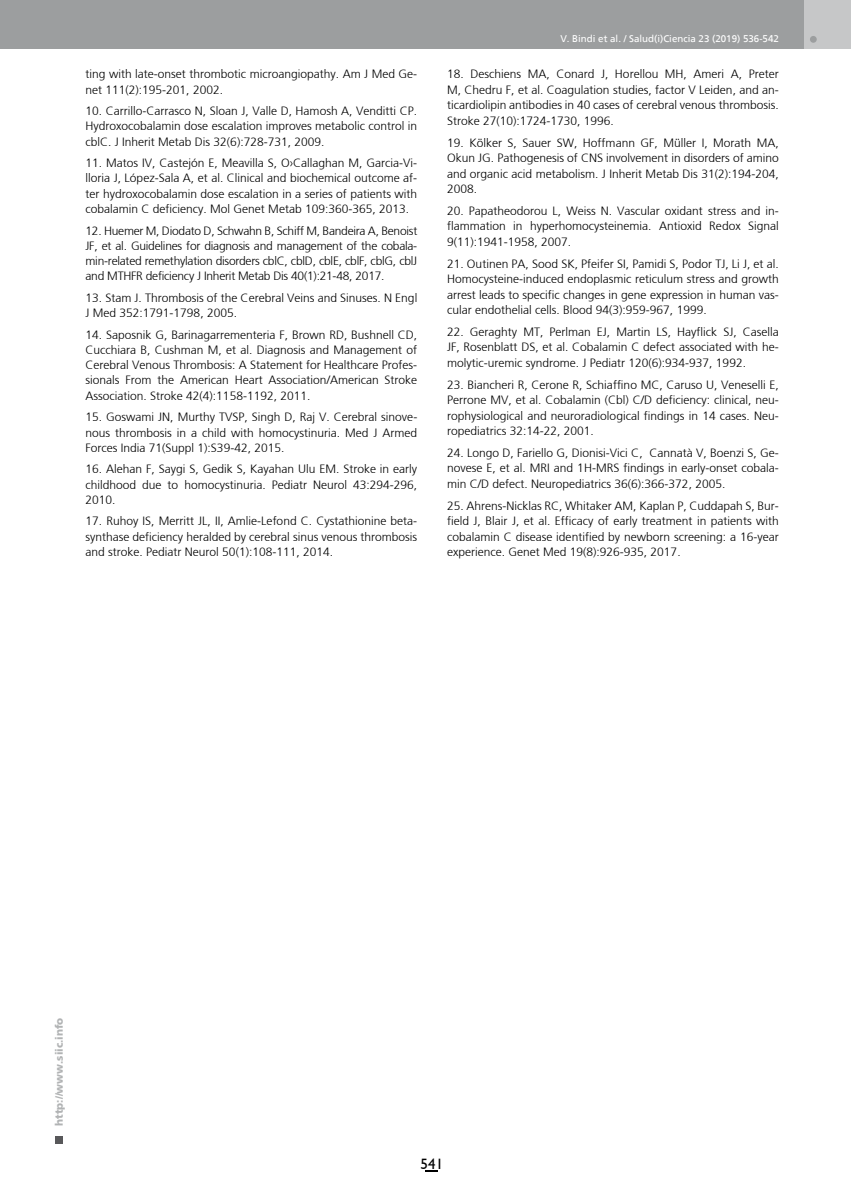
<style>
.page{position:relative;width:851px;height:1191px;background:#fff}
.page>*{position:absolute;margin:0;border:0;box-sizing:border-box;transform-origin:0 0}
.t1{font:15px "Humanist 521 BT";color:#000}
.t2{font:300 12px/15.5px "Frutiger";color:#000;text-align:justify}
.t3{font:900 10.5px "Frutiger";color:#b1b3b4}
.t4{font:9.75px "Frutiger";color:#fff}
</style>
<div class="page">
<div style="left:1px;top:0;width:849px;height:49px;background:#9c9e9f"></div>
<div style="left:804px;top:0;width:46px;height:49px;background:#c6c7c8"></div>
<div style="left:809px;top:36px;width:7px;height:7px;background:#9c9e9f;border-radius:50%"></div>
<svg style="left:425px;top:1170px;width:13px;height:2px"></svg>
<div style="left:55px;top:1136px;width:8px;height:8px;background:#58585a"></div>
<p class="t2" style="left:85px;top:66px;width:333px">ting with late-onset thrombotic microangiopathy. Am J Med Ge&shy;net 111(2):195-201, 2002.</p>
<p class="t2" style="left:85px;top:103px;width:333px">10. Carrillo-Carrasco N, Sloan J, Valle D, Hamosh A, Venditti CP.<br>Hydroxocobalamin dose escalation improves metabolic control in cblC. J Inherit Metab Dis 32(6):728-731, 2009.</p>
<p class="t2" style="left:85px;top:155px;width:333px">11. Matos IV, Castejón E, Meavilla S, O›Callaghan M, Garcia-Vi&shy;lloria J, López-Sala A, et al. Clinical and biochemical outcome af&shy;ter hydroxocobalamin dose escalation in a series of patients with cobalamin C deficiency. Mol Genet Metab 109:360-365, 2013.</p>
<p class="t2" style="left:85px;top:223px;width:333px">12. Huemer M, Diodato D, Schwahn B, Schiff M, Bandeira A, Benoist JF, et al. Guidelines for diagnosis and management of the cobala&shy;min-related remethylation disorders cblC, cblD, cblE, cblF, cblG, cblJ and MTHFR deficiency J Inherit Metab Dis 40(1):21-48, 2017.</p>
<p class="t2" style="left:85px;top:290px;width:333px">13. Stam J. Thrombosis of the Cerebral Veins and Sinuses. N Engl<br>J Med 352:1791-1798, 2005.</p>
<p class="t2" style="left:85px;top:327px;width:333px">14. Saposnik G, Barinagarrementeria F, Brown RD, Bushnell CD, Cucchiara B, Cushman M, et al. Diagnosis and Management of Cerebral Venous Thrombosis: A Statement for Healthcare Profes&shy;sionals From the American Heart Association/American Stroke Association. Stroke 42(4):1158-1192, 2011.</p>
<p class="t2" style="left:85px;top:409px;width:333px">15. Goswami JN, Murthy TVSP, Singh D, Raj V. Cerebral sinove&shy;nous thrombosis in a child with homocystinuria. Med J Armed Forces India 71(Suppl 1):S39-42, 2015.</p>
<p class="t2" style="left:85px;top:461px;width:333px">16. Alehan F, Saygi S, Gedik S, Kayahan Ulu EM. Stroke in early childhood due to homocystinuria. Pediatr Neurol 43:294-296, 2010.</p>
<p class="t2" style="left:85px;top:513px;width:333px">17. Ruhoy IS, Merritt JL, II, Amlie-Lefond C. Cystathionine beta&shy;synthase deficiency heralded by cerebral sinus venous thrombosis and stroke. Pediatr Neurol 50(1):108-111, 2014.</p>
<p class="t4" style="left:560px;top:33px;width:220px">V. Bindi et al. / Salud(i)Ciencia 23 (2019) 536-542</p>
<p class="t2" style="left:447px;top:66px;width:333px">18. Deschiens MA, Conard J, Horellou MH, Ameri A, Preter M, Chedru F, et al. Coagulation studies, factor V Leiden, and an&shy;ticardiolipin antibodies in 40 cases of cerebral venous thrombosis.<br>Stroke 27(10):1724-1730, 1996.</p>
<p class="t2" style="left:447px;top:135px;width:333px">19. Kölker S, Sauer SW, Hoffmann GF, Müller I, Morath MA, Okun JG. Pathogenesis of CNS involvement in disorders of amino and organic acid metabolism. J Inherit Metab Dis 31(2):194-204, 2008.</p>
<p class="t2" style="left:447px;top:203px;width:333px">20. Papatheodorou L, Weiss N. Vascular oxidant stress and in&shy;flammation in hyperhomocysteinemia. Antioxid Redox Signal 9(11):1941-1958, 2007.</p>
<p class="t2" style="left:447px;top:256px;width:333px">21. Outinen PA, Sood SK, Pfeifer SI, Pamidi S, Podor TJ, Li J, et al.<br>Homocysteine-induced endoplasmic reticulum stress and growth arrest leads to specific changes in gene expression in human vas&shy;cular endothelial cells. Blood 94(3):959-967, 1999.</p>
<p class="t2" style="left:447px;top:324px;width:333px">22. Geraghty MT, Perlman EJ, Martin LS, Hayflick SJ, Casella JF, Rosenblatt DS, et al. Cobalamin C defect associated with he&shy;molytic-uremic syndrome. J Pediatr 120(6):934-937, 1992.</p>
<p class="t2" style="left:447px;top:377px;width:333px">23. Biancheri R, Cerone R, Schiaffino MC, Caruso U, Veneselli E, Perrone MV, et al. Cobalamin (Cbl) C/D deficiency: clinical, neu&shy;rophysiological and neuroradiological findings in 14 cases. Neu&shy;ropediatrics 32:14-22, 2001.</p>
<p class="t2" style="left:447px;top:445px;width:333px">24. Longo D, Fariello G, Dionisi-Vici C, Cannatà V, Boenzi S, Ge&shy;novese E, et al. MRI and 1H-MRS findings in early-onset cobala&shy;min C/D defect. Neuropediatrics 36(6):366-372, 2005.</p>
<p class="t2" style="left:447px;top:498px;width:333px">25. Ahrens-Nicklas RC, Whitaker AM, Kaplan P, Cuddapah S, Bur&shy;field J, Blair J, et al. Efficacy of early treatment in patients with cobalamin C disease identified by newborn screening: a 16-year experience. Genet Med 19(8):926-935, 2017.</p>
<p class="t3" style="left:53px;top:1125px;width:110px;rotate:-90deg">http://www.siic.info</p>
<p class="t1" style="left:420px;top:1154px;width:24px">541</p>
</div>
